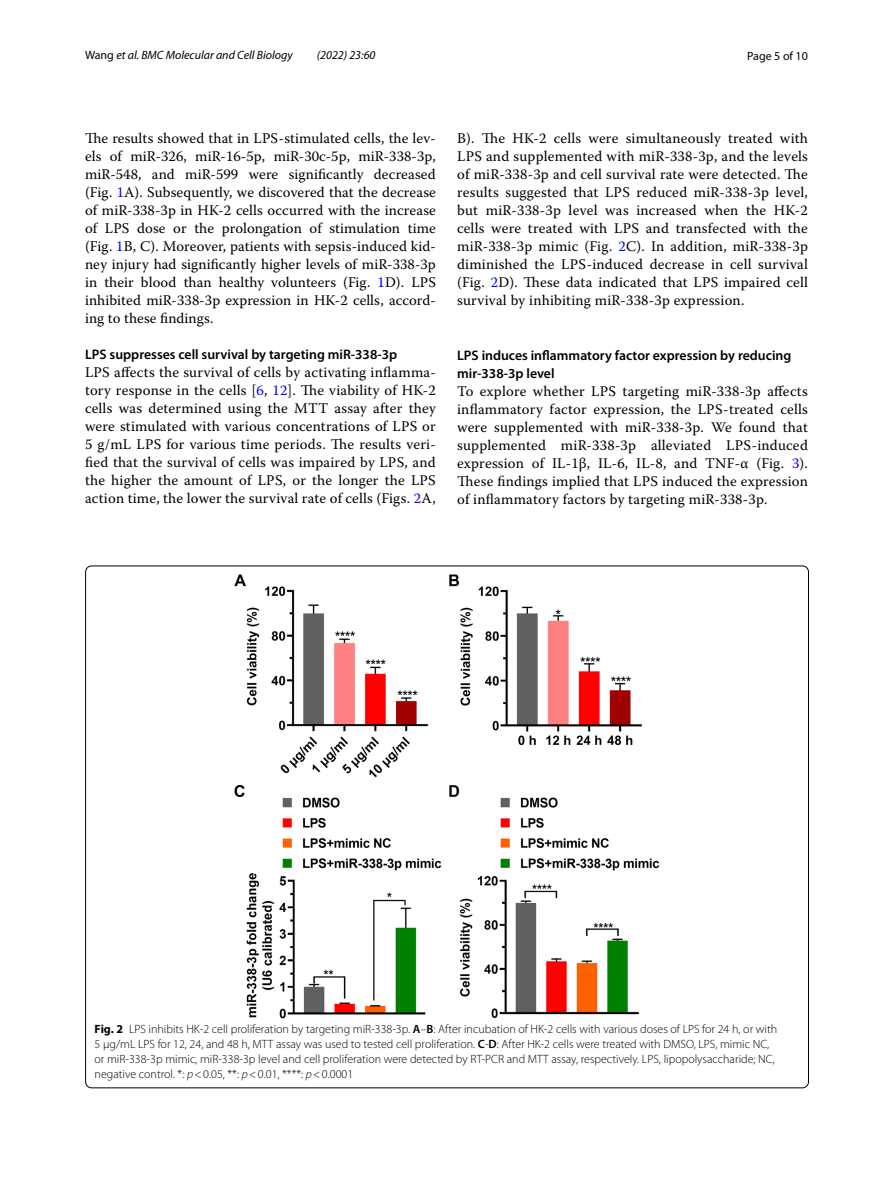
<style>
.page{position:relative;width:893px;height:1187px;background:#fff}
.page>*{position:absolute;margin:0;border:0;box-sizing:border-box;transform-origin:0 0}
.t1{font:14.7px/18px "Warnock Pro";letter-spacing:.015em;color:#000;text-align:justify}
.t2{font:600 13.8px/18px "Myriad Pro";color:#000}
.t3{font:300 12px/15px "Myriad Pro";color:#000}
.t4{font:italic 12px "Myriad Pro";color:#000}
.t5{font:12px "Myriad Pro";color:#000}
.s1{font-style:normal}
.s2{color:#00f}
.s3{font-weight:700}
.s4{font-weight:600}
.s5{font-style:italic}
</style>
<div class="page">
<img style="left:234px;top:575px;width:426px;height:443px">
<p class="t4" style="left:85px;top:48px;width:209px"><span class="s1">Wang</span> et al. BMC Molecular and Cell Biology</p>
<p class="t4" style="left:317px;top:48px;width:60px">(2022) 23:60</p>
<p class="t5" style="left:747px;top:48px;width:62px">Page 5 of 10</p>
<p class="t1" style="left:85px;top:128px;width:352px">The results showed that in LPS-stimulated cells, the lev&shy;els of miR-326, miR-16-5p, miR-30c-5p, miR-338-3p, miR-548, and miR-599 were significantly decreased (Fig. <span class="s2">1</span>A). Subsequently, we discovered that the decrease of miR-338-3p in HK-2 cells occurred with the increase of LPS dose or the prolongation of stimulation time (Fig. <span class="s2">1</span>B, C). Moreover, patients with sepsis-induced kid&shy;ney injury had significantly higher levels of miR-338-3p in their blood than healthy volunteers (Fig. <span class="s2">1</span>D). LPS inhibited miR-338-3p expression in HK-2 cells, accord&shy;ing to these findings.</p>
<p class="t2" style="left:85px;top:345px;width:314px">LPS suppresses cell survival by targeting miR‑338‑3p</p>
<p class="t1" style="left:85px;top:362px;width:352px">LPS affects the survival of cells by activating inflamma&shy;tory response in the cells [<span class="s2">6</span>, <span class="s2">12</span>]. The viability of HK-2 cells was determined using the MTT assay after they were stimulated with various concentrations of LPS or 5 g/mL LPS for various time periods. The results veri&shy;fied that the survival of cells was impaired by LPS, and the higher the amount of LPS, or the longer the LPS action time, the lower the survival rate of cells (Figs. <span class="s2">2</span>A,</p>
<p class="t1" style="left:457px;top:128px;width:352px">B). The HK-2 cells were simultaneously treated with LPS and supplemented with miR-338-3p, and the levels of miR-338-3p and cell survival rate were detected. The results suggested that LPS reduced miR-338-3p level, but miR-338-3p level was increased when the HK-2 cells were treated with LPS and transfected with the miR-338-3p mimic (Fig. <span class="s2">2</span>C). In addition, miR-338-3p diminished the LPS-induced decrease in cell survival (Fig. <span class="s2">2</span>D). These data indicated that LPS impaired cell survival by inhibiting miR-338-3p expression.</p>
<p class="t2" style="left:457px;top:345px;width:336px">LPS induces inflammatory factor expression by reducing mir‑338‑3p level</p>
<p class="t1" style="left:457px;top:381px;width:352px">To explore whether LPS targeting miR-338-3p affects inflammatory factor expression, the LPS-treated cells were supplemented with miR-338-3p. We found that supplemented miR-338-3p alleviated LPS-induced expression of IL-1β, IL-6, IL-8, and TNF-α (Fig. <span class="s2">3</span>).<br>These findings implied that LPS induced the expression of inflammatory factors by targeting miR-338-3p.</p>
<p class="t3" style="left:95px;top:1021px;width:684px"><span class="s3">Fig. 2</span> LPS inhibits HK-2 cell proliferation by targeting miR-338-3p. <span class="s4">A</span>–<span class="s4">B</span>: After incubation of HK-2 cells with various doses of LPS for 24 h, or with 5 µg/mL LPS for 12, 24, and 48 h, MTT assay was used to tested cell proliferation. <span class="s4">C</span>-<span class="s4">D</span>: After HK-2 cells were treated with DMSO, LPS, mimic NC, or miR-338-3p mimic, miR-338-3p level and cell proliferation were detected by RT-PCR and MTT assay, respectively. LPS, lipopolysaccharide; NC, negative control. *: <span class="s5">p</span>&lt;0.05, **: <span class="s5">p</span>&lt;0.01, ****: <span class="s5">p</span>&lt;0.0001</p>
</div>
